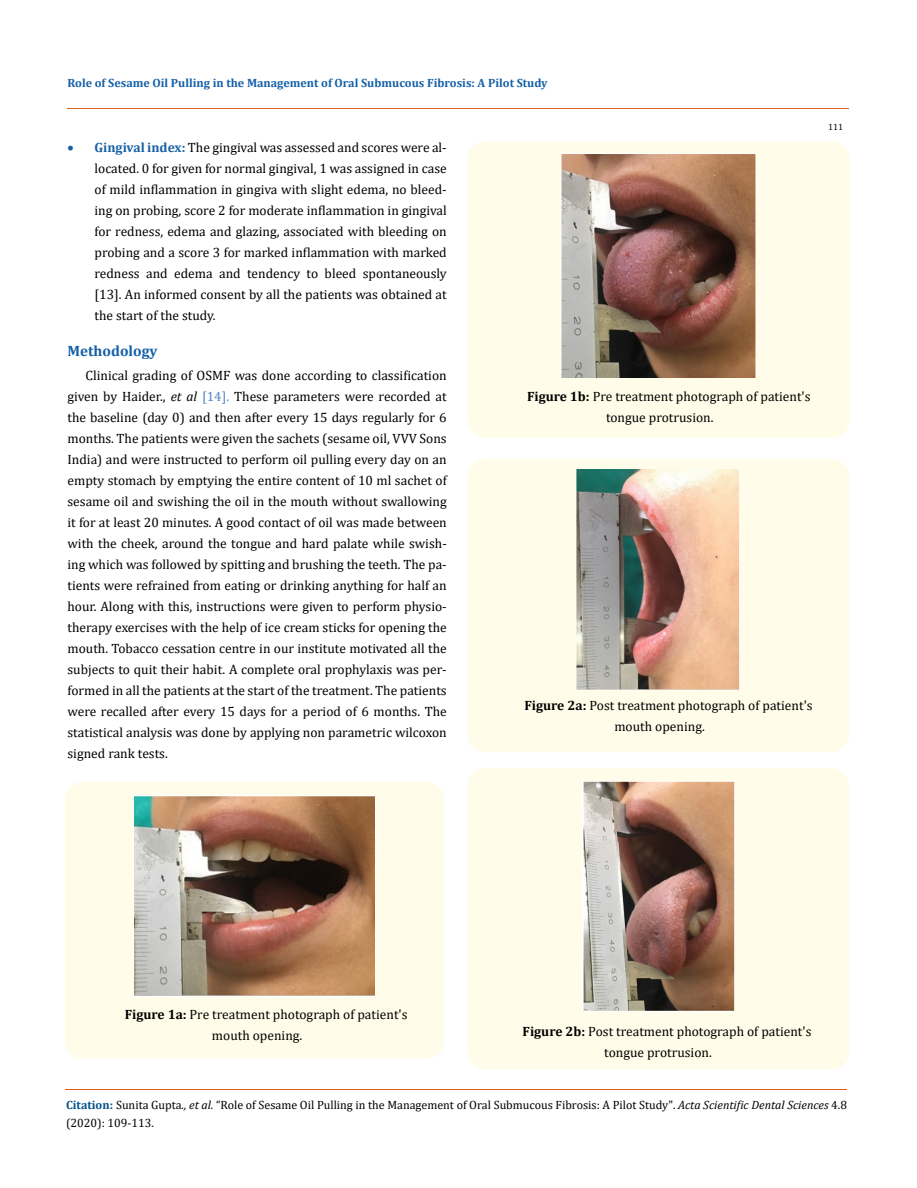
<style>
.page{position:relative;width:917px;height:1188px;background:#fff}
.page>*{position:absolute;margin:0;border:0;box-sizing:border-box;transform-origin:0 0}
.t1{font:700 15px "Cambria";color:#1560a6}
.t2{font:13.5px/21px "Cambria";color:#000}
.t3{font:12px/18px "Cambria";color:#000}
.t4{font:700 12px "Cambria";color:#1560a6}
.t5{font:9px "Cambria";color:#000}
.s1{color:#1560a6}
.s2{font-weight:700;color:#1560a6}
.s3{font-style:italic}
.s4{color:#4f81bd}
.s5{font-weight:700}
.s6{font-weight:700;color:#035089}
</style>
<div class="page">
<hr style="left:67px;top:109px;width:782px;height:1px;background:#e05d1a">
<div style="left:65px;top:782px;width:379px;height:277px;background:#fffde9;border-radius:18px"></div>
<img style="left:134px;top:795px;width:240px;height:202px">
<div style="left:467px;top:141px;width:382px;height:297px;background:#fffde9;border-radius:18px"></div>
<img style="left:561px;top:153px;width:194px;height:225px">
<div style="left:467px;top:459px;width:382px;height:293px;background:#fffde9;border-radius:18px"></div>
<img style="left:576px;top:470px;width:163px;height:219px">
<div style="left:467px;top:768px;width:382px;height:302px;background:#fffde9;border-radius:18px"></div>
<img style="left:582px;top:781px;width:152px;height:230px">
<hr style="left:65px;top:1090px;width:781px;height:1px;background:#e05d1a">
<p class="t4" style="left:68px;top:75px;width:481px">Role of Sesame Oil Pulling in the Management of Oral Submucous Fibrosis: A Pilot Study</p>
<p class="t2" style="left:94px;top:136px;width:354px;text-align:justify;text-indent:-27px"><span class="s1">•</span> <span class="s2">Gingival index:</span> The gingival was assessed and scores were al&shy;located. 0 for given for normal gingival, 1 was assigned in case of mild inflammation in gingiva with slight edema, no bleed&shy;ing on probing, score 2 for moderate inflammation in gingival for redness, edema and glazing, associated with bleeding on probing and a score 3 for marked inflammation with marked redness and edema and tendency to bleed spontaneously [13]. An informed consent by all the patients was obtained at the start of the study.</p>
<p class="t1" style="left:67px;top:340px;width:92px">Methodology</p>
<p class="t2" style="left:67px;top:364px;width:381px;text-align:justify;text-indent:18px">Clinical grading of OSMF was done according to classification given by Haider., <span class="s3">et al</span> <span class="s4">[14].</span> These parameters were recorded at the baseline (day 0) and then after every 15 days regularly for 6 months. The patients were given the sachets (sesame oil, VVV Sons India) and were instructed to perform oil pulling every day on an empty stomach by emptying the entire content of 10 ml sachet of sesame oil and swishing the oil in the mouth without swallowing it for at least 20 minutes. A good contact of oil was made between with the cheek, around the tongue and hard palate while swish&shy;ing which was followed by spitting and brushing the teeth. The pa&shy;tients were refrained from eating or drinking anything for half an hour. Along with this, instructions were given to perform physio&shy;therapy exercises with the help of ice cream sticks for opening the mouth. Tobacco cessation centre in our institute motivated all the subjects to quit their habit. A complete oral prophylaxis was per&shy;formed in all the patients at the start of the treatment. The patients were recalled after every 15 days for a period of 6 months. The statistical analysis was done by applying non parametric wilcoxon signed rank tests.</p>
<p class="t2" style="left:606px;top:386px;width:206px;text-indent:-79px"><span class="s5">Figure 1b:</span> Pre treatment photograph of patient's tongue protrusion.</p>
<p class="t2" style="left:614px;top:695px;width:200px;text-indent:-90px"><span class="s5">Figure 2a:</span> Post treatment photograph of patient's mouth opening.</p>
<p class="t5" style="left:828px;top:122px;width:16px">111</p>
<p class="t2" style="left:212px;top:1004px;width:197px;text-indent:-87px"><span class="s5">Figure 1a:</span> Pre treatment photograph of patient's mouth opening.</p>
<p class="t2" style="left:604px;top:1020px;width:209px;text-indent:-82px"><span class="s5">Figure 2b:</span> Post treatment photograph of patient's tongue protrusion.</p>
<p class="t3" style="left:66px;top:1095px;width:782px"><span class="s6">Citation:</span> Sunita Gupta<span class="s3">., et al.</span> “Role of Sesame Oil Pulling in the Management of Oral Submucous Fibrosis: A Pilot Study". <span class="s3">Acta Scientific Dental Sciences</span> 4.8 (2020): 109-113.</p>
</div>
